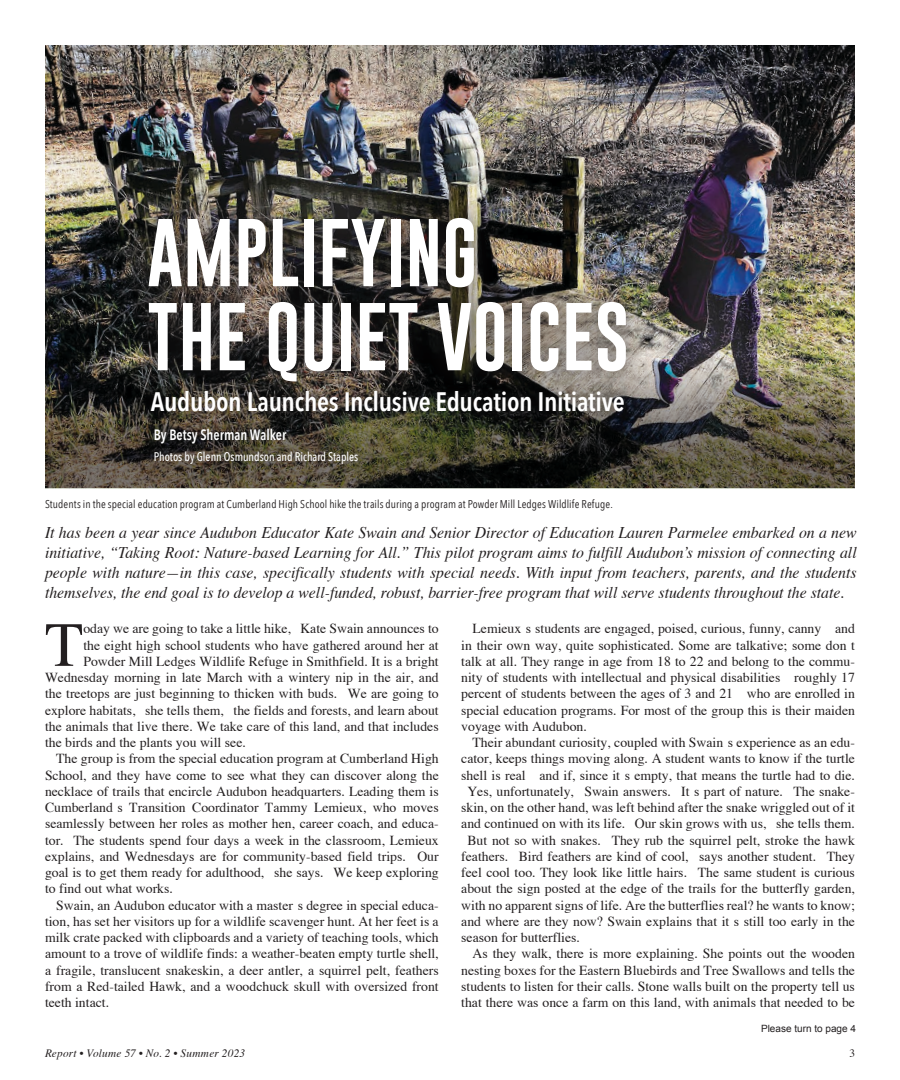
<style>
.page{position:relative;width:900px;height:1080px;background:#fff}
.page>*{position:absolute;margin:0;border:0;box-sizing:border-box;transform-origin:0 0}
.names2012{font:70.25px "Gobold";color:#fff}
.Body_text{font:62.88px "Times";color:#231f20}
.names2012-2{font:600 26.75px "Avenir Next Condensed";letter-spacing:-.01em;color:#fff}
.Body_text-2{font:italic 16.25px/20px "Times";color:#231f20;text-align:justify}
.names2012-3{font:600 15px "Avenir Next Condensed";color:#fff;scale:.92 1}
.Body_text-3{font:13.75px/16.2px "Times";color:#231f20;text-align:justify}
.names2012-4{font:500 12.5px "Avenir Next Condensed";color:#fff;scale:.92 1}
.captions_2023{font:11.25px "Avenir Next Condensed";letter-spacing:.01em;color:#231f20}
.t1{font:italic 11.25px "Times";letter-spacing:.02em;color:#231f20}
.t2{font:11.25px "Times";color:#231f20}
.t3{font:10px "Arial";color:#231f20}
</style>
<div class="page">
<img style="left:45px;top:45px;width:810px;height:313px">
<img style="left:45px;top:358px;width:810px;height:130px">
<div style="left:146px;top:420px;width:149px;height:32px;background:#231f20;opacity:.17"></div>
<div style="left:138px;top:377px;width:500px;height:48px;background:#231f20;opacity:.3"></div>
<div style="left:121px;top:190px;width:533px;height:219px;background:#231f20;opacity:.5"></div>
<div style="left:146px;top:443px;width:221px;height:30px;background:#231f20;opacity:.17"></div>
<p class="names2012" style="left:147px;top:208px;width:332px">AMPLIFYING</p>
<p class="names2012" style="left:147px;top:292px;width:484px">THE QUIET VOICES</p>
<p class="names2012-2" style="left:151px;top:378px;width:475px">Audubon Launches Inclusive Education Initiative</p>
<p class="names2012-3" style="left:154px;top:422px;width:146px">By Betsy Sherman Walker</p>
<p class="names2012-4" style="left:154px;top:449px;width:224px">Photos by Glenn Osmundson and Richard Staples</p>
<p class="captions_2023" style="left:45px;top:494px;width:569px">Students in the special education program at Cumberland High School hike the trails during a program at Powder Mill Ledges Wildlife Refuge.</p>
<p class="Body_text-2" style="left:45px;top:522px;width:813px">It has been a year since Audubon Educator Kate Swain and Senior Director of Education Lauren Parmelee embarked on a new initiative, “Taking Root: Nature-based Learning for All.” This pilot program aims to fulfill Audubon’s mission of connecting all people with nature—in this case, specifically students with special needs. With input from teachers, parents, and the students themselves, the end goal is to develop a well-funded, robust, barrier-free program that will serve students throughout the state.</p>
<p class="Body_text" style="left:45px;top:607px;width:40px">T</p>
<p class="Body_text-3" style="left:83px;top:620px;width:357px">oday we are going to take a little hike,” Kate Swain announces to</p>
<p class="Body_text-3" style="left:83px;top:637px;width:357px">the eight high school students who have gathered around her at</p>
<p class="Body_text-3" style="left:83px;top:653px;width:357px">Powder Mill Ledges Wildlife Refuge in Smithfield. It is a bright</p>
<p class="Body_text-3" style="left:45px;top:669px;width:395px">Wednesday morning in late March with a wintery nip in the air, and</p>
<p class="Body_text-3" style="left:45px;top:685px;width:395px">the treetops are just beginning to thicken with buds. “We are going to</p>
<p class="Body_text-3" style="left:45px;top:702px;width:395px">explore habitats,” she tells them, “the fields and forests, and learn about</p>
<p class="Body_text-3" style="left:45px;top:718px;width:395px">the animals that live there. We take care of this land, and that includes</p>
<p class="Body_text-3" style="left:45px;top:734px;width:208px">the birds and the plants you will see.”</p>
<p class="Body_text-3" style="left:45px;top:750px;width:395px;text-indent:11px">The group is from the special education program at Cumberland High School, and they have come to see what they can discover along the necklace of trails that encircle Audubon headquarters. Leading them is Cumberland’s Transition Coordinator Tammy Lemieux, who moves seamlessly between her roles as mother hen, career coach, and educa&shy;tor. The students spend four days a week in the classroom, Lemieux explains, and Wednesdays are for community-based field trips. “Our goal is to get them ready for adulthood,” she says. “We keep exploring to find out what works.”</p>
<p class="Body_text-3" style="left:45px;top:897px;width:395px;text-indent:11px">Swain, an Audubon educator with a master’s degree in special educa&shy;tion, has set her visitors up for a wildlife scavenger hunt. At her feet is a milk crate packed with clipboards and a variety of teaching tools, which amount to a trove of wildlife finds: a weather-beaten empty turtle shell, a fragile, translucent snakeskin, a deer antler, a squirrel pelt, feathers from a Red-tailed Hawk, and a woodchuck skull with oversized front teeth intact.</p>
<p class="Body_text-3" style="left:461px;top:620px;width:395px;text-indent:11px">Lemieux’s students are engaged, poised, curious, funny, canny—and in their own way, quite sophisticated. Some are talkative; some don’t talk at all. They range in age from 18 to 22 and belong to the commu&shy;nity of students with intellectual and physical disabilities—roughly 17 percent of students between the ages of 3 and 21—who are enrolled in special education programs. For most of the group this is their maiden voyage with Audubon.</p>
<p class="Body_text-3" style="left:461px;top:734px;width:395px;text-indent:11px">Their abundant curiosity, coupled with Swain’s experience as an edu&shy;cator, keeps things moving along. A student wants to know if the turtle shell is real—and if, since it’s empty, that means the turtle had to die. “Yes, unfortunately,” Swain answers. “It’s part of nature.” The snake&shy;skin, on the other hand, was left behind after the snake wriggled out of it and continued on with its life. “Our skin grows with us,” she tells them. “But not so with snakes.” They rub the squirrel pelt, stroke the hawk feathers. “Bird feathers are kind of cool,” says another student. “They feel cool too. They look like little hairs.” The same student is curious about the sign posted at the edge of the trails for the butterfly garden, with no apparent signs of life. Are the butterflies real? he wants to know; and where are they now? Swain explains that it’s still too early in the season for butterflies.</p>
<p class="Body_text-3" style="left:461px;top:945px;width:395px;text-indent:11px">As they walk, there is more explaining. She points out the wooden nesting boxes for the Eastern Bluebirds and Tree Swallows and tells the students to listen for their calls. Stone walls built on the property tell us that there was once a farm on this land, with animals that needed to be</p>
<p class="t3" style="left:761px;top:1021px;width:97px">Please turn to page 4</p>
<p class="t1" style="left:45px;top:1043px;width:202px">Report • Volume 57 • No. 2 • Summer 2023</p>
<p class="t2" style="left:849px;top:1047px;width:7px">3</p>
</div>
